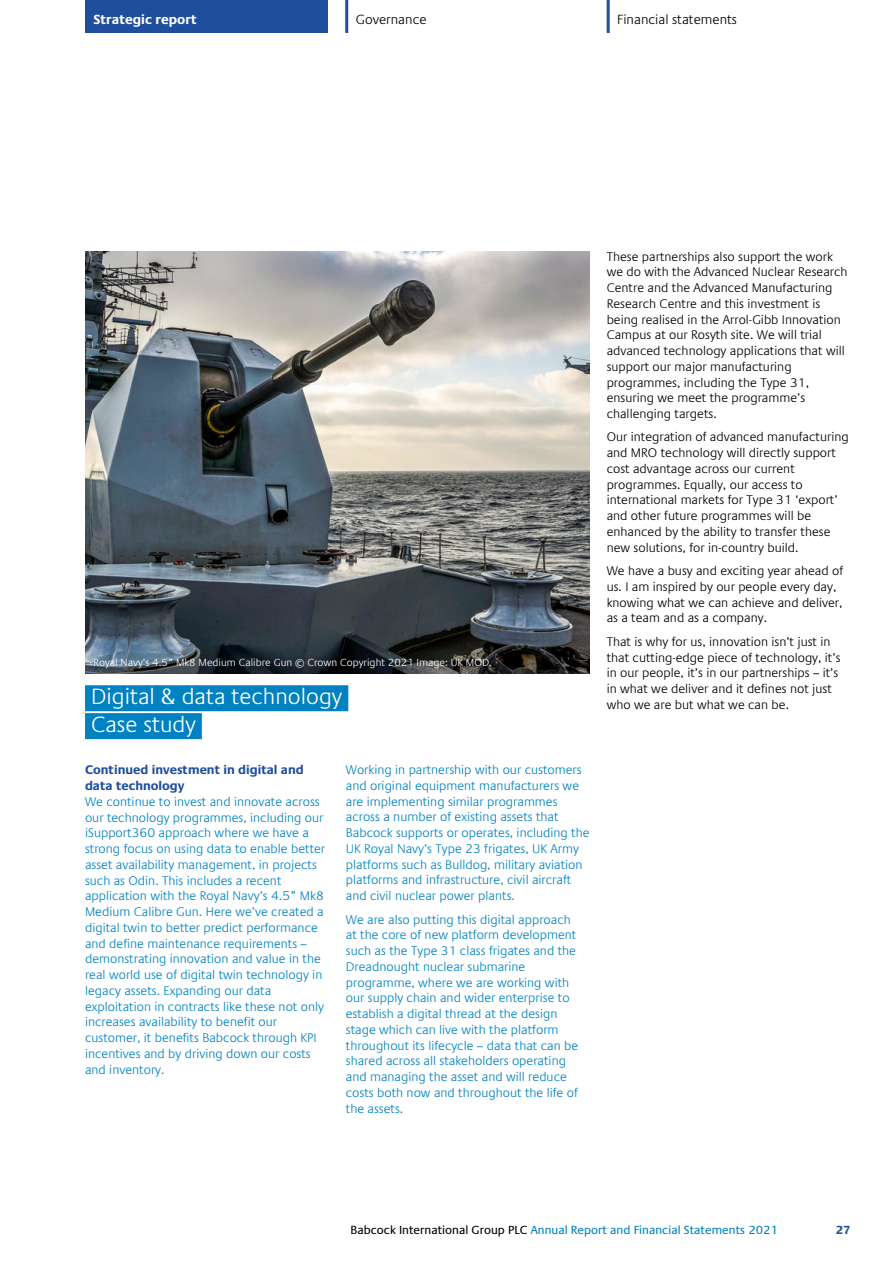
<style>
.page{position:relative;width:893px;height:1263px;background:#fff}
.page>*{position:absolute;margin:0;border:0;box-sizing:border-box;transform-origin:0 0}
.t1{font:300 22.5px/27.9px "Praxis Com";color:#fff}
.t2{font:300 13.5px "Praxis Com";color:#000}
.t3{font:700 13.5px "Praxis Com";color:#fff}
.t4{font:300 12.75px/15.8px "Praxis Com";color:#0082c2}
.t5{font:300 12.75px/15.8px "Praxis Com";color:#000}
.t6{font:700 12.75px/15.8px "Praxis Com";color:#1e4e9d}
.t7{font:12px "Praxis Com";color:#0082c2}
.t8{font:700 12px "Praxis Com";color:#1e4e9d}
.t9{font:300 10.5px "Praxis Com";color:#fff}
.s1{color:#000}
</style>
<div class="page">
<img style="left:85px;top:252px;width:505px;height:421px">
<div style="left:85px;top:685px;width:263px;height:26px;background:#0082c2"></div>
<div style="left:85px;top:713px;width:117px;height:26px;background:#0082c2"></div>
<div style="left:85px;top:0;width:243px;height:33px;background:#1e4e9d"></div>
<hr style="left:345px;top:0;width:3px;height:33px;background:#1e4e9d">
<hr style="left:607px;top:0;width:3px;height:33px;background:#1e4e9d">
<p class="t3" style="left:94px;top:12px;width:105px">Strategic report</p>
<p class="t2" style="left:356px;top:12px;width:72px">Governance</p>
<p class="t2" style="left:617px;top:12px;width:121px">Financial statements</p>
<p class="t9" style="left:94px;top:656px;width:400px">Royal Navy’s 4.5” Mk8 Medium Calibre Gun © Crown Copyright 2021 Image: UK MOD.</p>
<h1 class="t1" style="left:91px;top:683px;width:253px">Digital &amp; data technology<br>Case study</h1>
<p class="t6" style="left:85px;top:762px;width:220px">Continued investment in digital and data technology</p>
<p class="t4" style="left:85px;top:794px;width:242px">We continue to invest and innovate across our technology programmes, including our iSupport360 approach where we have a strong focus on using data to enable better asset availability management, in projects such as Odin. This includes a recent application with the Royal Navy’s 4.5” Mk8<br>Medium Calibre Gun. Here we’ve created a digital twin to better predict performance and define maintenance requirements – demonstrating innovation and value in the real world use of digital twin technology in legacy assets. Expanding our data exploitation in contracts like these not only increases availability to benefit our customer, it benefits Babcock through KPI incentives and by driving down our costs and inventory.</p>
<p class="t4" style="left:346px;top:762px;width:245px">Working in partnership with our customers and original equipment manufacturers we are implementing similar programmes across a number of existing assets that Babcock supports or operates, including the UK Royal Navy’s Type 23 frigates, UK Army platforms such as Bulldog, military aviation platforms and infrastructure, civil aircraft and civil nuclear power plants.</p>
<p class="t4" style="left:346px;top:911px;width:234px">We are also putting this digital approach at the core of new platform development such as the Type 31 class frigates and the Dreadnought nuclear submarine programme, where we are working with our supply chain and wider enterprise to establish a digital thread at the design stage which can live with the platform throughout its lifecycle – data that can be shared across all stakeholders operating and managing the asset and will reduce costs both now and throughout the life of the assets.</p>
<p class="t5" style="left:607px;top:248px;width:242px">These partnerships also support the work we do with the Advanced Nuclear Research Centre and the Advanced Manufacturing Research Centre and this investment is being realised in the Arrol-Gibb Innovation Campus at our Rosyth site. We will trial advanced technology applications that will support our major manufacturing programmes, including the Type 31, ensuring we meet the programme’s challenging targets.</p>
<p class="t5" style="left:607px;top:429px;width:244px">Our integration of advanced manufacturing and MRO technology will directly support cost advantage across our current programmes. Equally, our access to international markets for Type 31 ‘export’ and other future programmes will be enhanced by the ability to transfer these new solutions, for in-country build.</p>
<p class="t5" style="left:607px;top:563px;width:238px">We have a busy and exciting year ahead of us. I am inspired by our people every day, knowing what we can achieve and deliver, as a team and as a company.</p>
<p class="t5" style="left:607px;top:634px;width:235px">That is why for us, innovation isn’t just in that cutting-edge piece of technology, it’s in our people, it’s in our partnerships – it’s in what we deliver and it defines not just who we are but what we can be.</p>
<p class="t7" style="left:351px;top:1223px;width:429px"><span class="s1">Babcock International Group PLC</span> Annual Report and Financial Statements 2021</p>
<p class="t8" style="left:836px;top:1223px;width:16px">27</p>
</div>
